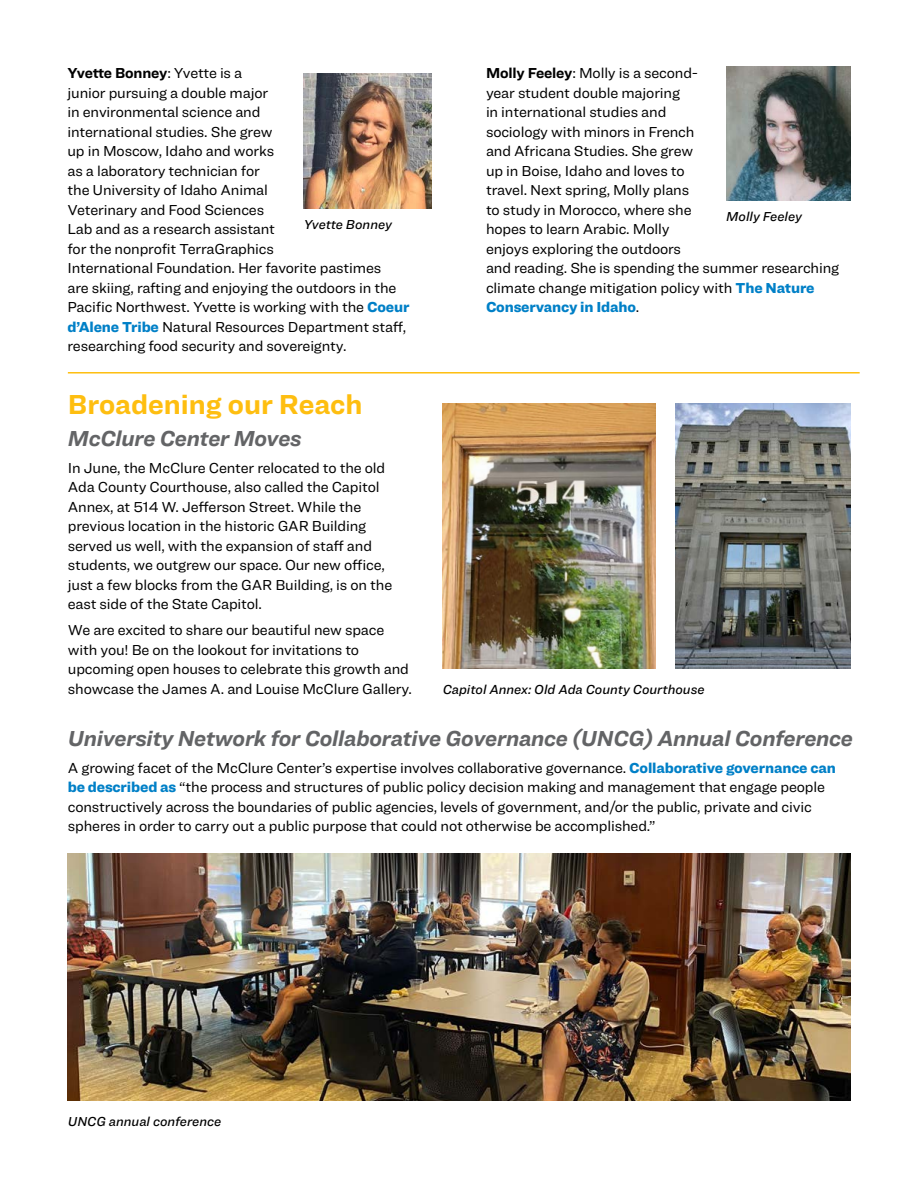
<style>
.page{position:relative;width:918px;height:1188px;background:#fff}
.page>*{position:absolute;margin:0;border:0;box-sizing:border-box;transform-origin:0 0}
.t1{font:700 28.5px "Ringside";color:#febe10}
.t2{font:italic 700 22.5px "Ringside";letter-spacing:-.01em;color:#636466}
.t3{font:15px/19.5px "Ringside";letter-spacing:-.01em;color:#000}
.t4{font:13.5px "Ringside Regular Med Ital";color:#000}
.s1{font-weight:700}
.s2{font-weight:900;color:#0080c7}
</style>
<div class="page">
<img style="left:68px;top:853px;width:782px;height:248px">
<img style="left:726px;top:66px;width:124px;height:135px">
<img style="left:304px;top:73px;width:128px;height:135px">
<hr style="left:68px;top:372px;width:792px;height:2px;background:#febe10">
<img style="left:675px;top:404px;width:175px;height:264px">
<img style="left:443px;top:404px;width:213px;height:264px">
<p class="t3" style="left:68px;top:63px;width:344px"><span class="s1">Yvette Bonney</span>: Yvette is a<br>junior pursuing a double major<br>in environmental science and<br>international studies. She grew<br>up in Moscow, Idaho and works<br>as a laboratory technician for<br>the University of Idaho Animal<br>Veterinary and Food Sciences<br>Lab and as a research assistant<br>for the nonprofit TerraGraphics<br>International Foundation. Her favorite pastimes<br>are skiing, rafting and enjoying the outdoors in the Pacific Northwest. Yvette is working with the <span class="s2">Coeur d’Alene Tribe</span> Natural Resources Department staff, researching food security and sovereignty.</p>
<p class="t4" style="left:304px;top:214px;width:90px">Yvette Bonney</p>
<p class="t3" style="left:486px;top:63px;width:355px"><span class="s1">Molly Feeley</span>: Molly is a second-<br>year student double majoring<br>in international studies and<br>sociology with minors in French<br>and Africana Studies. She grew<br>up in Boise, Idaho and loves to<br>travel. Next spring, Molly plans<br>to study in Morocco, where she<br>hopes to learn Arabic. Molly<br>enjoys exploring the outdoors<br>and reading. She is spending the summer researching climate change mitigation policy with <span class="s2">The Nature<br>Conservancy in Idaho</span>.</p>
<p class="t4" style="left:726px;top:207px;width:77px">Molly Feeley</p>
<h1 class="t1" style="left:68px;top:383px;width:296px">Broadening our Reach</h1>
<h2 class="t2" style="left:68px;top:422px;width:235px">McClure Center Moves</h2>
<p class="t3" style="left:68px;top:457px;width:326px">In June, the McClure Center relocated to the old Ada County Courthouse, also called the Capitol Annex, at 514 W. Jefferson Street. While the previous location in the historic GAR Building served us well, with the expansion of staff and students, we outgrew our space. Our new office, just a few blocks from the GAR Building, is on the east side of the State Capitol.</p>
<p class="t3" style="left:68px;top:620px;width:346px">We are excited to share our beautiful new space with you! Be on the lookout for invitations to upcoming open houses to celebrate this growth and showcase the James A. and Louise McClure Gallery.</p>
<h2 class="t2" style="left:68px;top:722px;width:787px">University Network for Collaborative Governance (UNCG) Annual Conference</h2>
<p class="t3" style="left:68px;top:757px;width:769px">A growing facet of the McClure Center’s expertise involves collaborative governance. <span class="s2">Collaborative governance can be described as</span> “the process and structures of public policy decision making and management that engage people constructively across the boundaries of public agencies, levels of government, and/or the public, private and civic spheres in order to carry out a public purpose that could not otherwise be accomplished.”</p>
<p class="t4" style="left:443px;top:680px;width:263px">Capitol Annex: Old Ada County Courthouse</p>
<p class="t4" style="left:68px;top:1112px;width:155px">UNCG annual conference</p>
</div>
